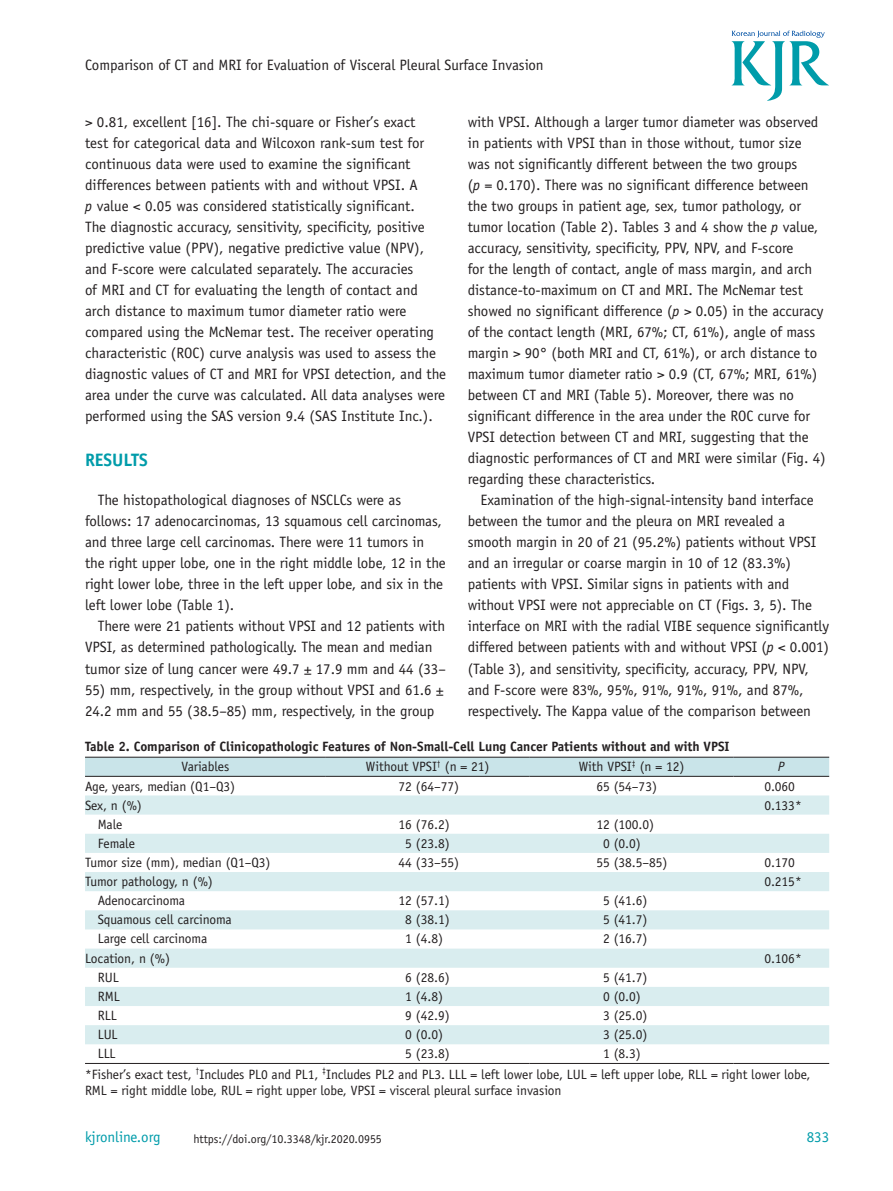
<style>
.page{position:relative;width:893px;height:1191px;background:#fff}
.page>*{position:absolute;margin:0;border:0;box-sizing:border-box;transform-origin:0 0}
.t1{font:700 18px "Officina Sans Std";letter-spacing:-.005em;color:#009caa}
.t2{font:15px/21px "Officina Sans Std";letter-spacing:-.005em;color:#231f20}
.t3{font:15px "Officina Sans Std";letter-spacing:-.005em;color:#009caa}
.t4{font:13.5px/20.9px "Officina Sans Std";letter-spacing:-.005em;color:#231f20}
.t5{font:700 13.5px/20.5px "Officina Sans Std";letter-spacing:-.005em;color:#231f20}
.t6{font:italic 13.5px "Officina Sans Std";color:#231f20}
.t7{font:12px "Officina Sans Std";letter-spacing:-.005em;color:#231f20}
.s1{font-style:italic}
.s2{font-weight:400}
</style>
<div class="page">
<svg style="left:732px;top:31px;width:97px;height:70px"></svg>
<div style="left:85px;top:758px;width:744px;height:18px;background:#c9e4e9"></div>
<svg style="left:85px;top:795px;width:744px;height:249px;fill:#d9edef"></svg>
<hr style="left:85px;top:1063px;width:241px;height:1px;background:#231f20">
<hr style="left:326px;top:1063px;width:204px;height:1px;background:#231f20">
<hr style="left:530px;top:1063px;width:203px;height:1px;background:#231f20">
<hr style="left:733px;top:1063px;width:96px;height:1px;background:#231f20">
<hr style="left:85px;top:757px;width:241px;height:1px;background:#231f20">
<hr style="left:326px;top:757px;width:204px;height:1px;background:#231f20">
<hr style="left:530px;top:757px;width:203px;height:1px;background:#231f20">
<hr style="left:733px;top:757px;width:96px;height:1px;background:#231f20">
<hr style="left:85px;top:776px;width:241px;height:1px;background:#231f20">
<hr style="left:326px;top:776px;width:204px;height:1px;background:#231f20">
<hr style="left:530px;top:776px;width:203px;height:1px;background:#231f20">
<hr style="left:733px;top:776px;width:96px;height:1px;background:#231f20">
<p class="t2" style="left:85px;top:54px;width:460px">Comparison of CT and MRI for Evaluation of Visceral Pleural Surface Invasion</p>
<p class="t2" style="left:85px;top:112px;width:363px">&gt; 0.81, excellent [16]. The chi-square or Fisher’s exact<br>test for categorical data and Wilcoxon rank-sum test for continuous data were used to examine the significant differences between patients with and without VPSI. A<br><span class="s1">p</span> value &lt; 0.05 was considered statistically significant.<br>The diagnostic accuracy, sensitivity, specificity, positive predictive value (PPV), negative predictive value (NPV), and F-score were calculated separately. The accuracies<br>of MRI and CT for evaluating the length of contact and arch distance to maximum tumor diameter ratio were compared using the McNemar test. The receiver operating characteristic (ROC) curve analysis was used to assess the diagnostic values of CT and MRI for VPSI detection, and the area under the curve was calculated. All data analyses were performed using the SAS version 9.4 (SAS Institute Inc.).</p>
<p class="t1" style="left:85px;top:448px;width:64px">RESULTS</p>
<p class="t2" style="left:98px;top:490px;width:305px">The histopathological diagnoses of NSCLCs were as</p>
<p class="t2" style="left:85px;top:511px;width:359px">follows: 17 adenocarcinomas, 13 squamous cell carcinomas,</p>
<p class="t2" style="left:85px;top:532px;width:341px">and three large cell carcinomas. There were 11 tumors in</p>
<p class="t2" style="left:85px;top:553px;width:362px">the right upper lobe, one in the right middle lobe, 12 in the</p>
<p class="t2" style="left:85px;top:574px;width:360px">right lower lobe, three in the left upper lobe, and six in the</p>
<p class="t2" style="left:85px;top:595px;width:151px">left lower lobe (Table 1).</p>
<p class="t2" style="left:98px;top:616px;width:349px">There were 21 patients without VPSI and 12 patients with</p>
<p class="t2" style="left:85px;top:637px;width:349px">VPSI, as determined pathologically. The mean and median</p>
<p class="t2" style="left:85px;top:658px;width:362px">tumor size of lung cancer were 49.7 ± 17.9 mm and 44 (33–</p>
<p class="t2" style="left:85px;top:679px;width:360px">55) mm, respectively, in the group without VPSI and 61.6 ±<br>24.2 mm and 55 (38.5–85) mm, respectively, in the group</p>
<p class="t2" style="left:468px;top:112px;width:352px">with VPSI. Although a larger tumor diameter was observed</p>
<p class="t2" style="left:468px;top:133px;width:335px">in patients with VPSI than in those without, tumor size</p>
<p class="t2" style="left:468px;top:154px;width:331px">was not significantly different between the two groups</p>
<p class="t2" style="left:468px;top:175px;width:342px">(<span class="s1">p</span> = 0.170). There was no significant difference between</p>
<p class="t2" style="left:468px;top:196px;width:335px">the two groups in patient age, sex, tumor pathology, or</p>
<p class="t2" style="left:468px;top:217px;width:352px">tumor location (Table 2). Tables 3 and 4 show the <span class="s1">p</span> value,</p>
<p class="t2" style="left:468px;top:238px;width:327px">accuracy, sensitivity, specificity, PPV, NPV, and F-score</p>
<p class="t2" style="left:468px;top:259px;width:346px">for the length of contact, angle of mass margin, and arch</p>
<p class="t2" style="left:468px;top:280px;width:337px">distance-to-maximum on CT and MRI. The McNemar test</p>
<p class="t2" style="left:468px;top:301px;width:357px">showed no significant difference (<span class="s1">p</span> &gt; 0.05) in the accuracy</p>
<p class="t2" style="left:468px;top:322px;width:349px">of the contact length (MRI, 67%; CT, 61%), angle of mass</p>
<p class="t2" style="left:468px;top:343px;width:351px">margin &gt; 90° (both MRI and CT, 61%), or arch distance to</p>
<p class="t2" style="left:468px;top:364px;width:351px">maximum tumor diameter ratio &gt; 0.9 (CT, 67%; MRI, 61%)</p>
<p class="t2" style="left:468px;top:385px;width:328px">between CT and MRI (Table 5). Moreover, there was no</p>
<p class="t2" style="left:468px;top:406px;width:344px">significant difference in the area under the ROC curve for</p>
<p class="t2" style="left:468px;top:427px;width:342px">VPSI detection between CT and MRI, suggesting that the</p>
<p class="t2" style="left:468px;top:448px;width:359px">diagnostic performances of CT and MRI were similar (Fig. 4)</p>
<p class="t2" style="left:468px;top:469px;width:189px">regarding these characteristics.</p>
<p class="t2" style="left:480px;top:490px;width:335px">Examination of the high-signal-intensity band interface</p>
<p class="t2" style="left:468px;top:511px;width:319px">between the tumor and the pleura on MRI revealed a</p>
<p class="t2" style="left:468px;top:532px;width:350px">smooth margin in 20 of 21 (95.2%) patients without VPSI</p>
<p class="t2" style="left:468px;top:553px;width:325px">and an irregular or coarse margin in 10 of 12 (83.3%)</p>
<p class="t2" style="left:468px;top:574px;width:323px">patients with VPSI. Similar signs in patients with and</p>
<p class="t2" style="left:468px;top:595px;width:346px">without VPSI were not appreciable on CT (Figs. 3, 5). The</p>
<p class="t2" style="left:468px;top:616px;width:363px">interface on MRI with the radial VIBE sequence significantly</p>
<p class="t2" style="left:468px;top:637px;width:363px">differed between patients with and without VPSI (<span class="s1">p</span> &lt; 0.001)</p>
<p class="t2" style="left:468px;top:658px;width:343px">(Table 3), and sensitivity, specificity, accuracy, PPV, NPV,</p>
<p class="t2" style="left:468px;top:679px;width:337px">and F-score were 83%, 95%, 91%, 91%, 91%, and 87%,</p>
<p class="t2" style="left:468px;top:700px;width:345px">respectively. The Kappa value of the comparison between</p>
<p class="t5" style="left:182px;top:735px;width:549px;text-indent:-97px">Table 2. Comparison of Clinicopathologic Features of Non-Small-Cell Lung Cancer Patients without and with VPSI<br><span class="s2">Variables</span></p>
<p class="t4" style="left:366px;top:756px;width:125px">Without VPSI<sup>†</sup> (n = 21)</p>
<p class="t4" style="left:579px;top:756px;width:107px">With VPSI<sup>‡</sup> (n = 12)</p>
<p class="t6" style="left:778px;top:759px;width:8px">P</p>
<p class="t4" style="left:85px;top:775px;width:152px">Age, years, median (Q1–Q3)</p>
<p class="t4" style="left:399px;top:775px;width:62px">72 (64–77)</p>
<p class="t4" style="left:596px;top:775px;width:62px">65 (54–73)</p>
<p class="t4" style="left:764px;top:775px;width:32px">0.060</p>
<p class="t4" style="left:85px;top:794px;width:58px">Sex, n (%)</p>
<p class="t4" style="left:764px;top:794px;width:39px">0.133*</p>
<p class="t4" style="left:98px;top:813px;width:26px">Male</p>
<p class="t4" style="left:399px;top:813px;width:53px">16 (76.2)</p>
<p class="t4" style="left:596px;top:813px;width:59px">12 (100.0)</p>
<p class="t4" style="left:98px;top:832px;width:39px">Female</p>
<p class="t4" style="left:405px;top:832px;width:46px">5 (23.8)</p>
<p class="t4" style="left:603px;top:832px;width:39px">0 (0.0)</p>
<p class="t4" style="left:85px;top:852px;width:187px">Tumor size (mm), median (Q1–Q3)</p>
<p class="t4" style="left:399px;top:852px;width:62px">44 (33–55)</p>
<p class="t4" style="left:596px;top:852px;width:73px">55 (38.5–85)</p>
<p class="t4" style="left:764px;top:852px;width:32px">0.170</p>
<p class="t4" style="left:85px;top:871px;width:129px">Tumor pathology, n (%)</p>
<p class="t4" style="left:764px;top:871px;width:39px">0.215*</p>
<p class="t4" style="left:98px;top:890px;width:89px">Adenocarcinoma</p>
<p class="t4" style="left:399px;top:890px;width:53px">12 (57.1)</p>
<p class="t4" style="left:603px;top:890px;width:46px">5 (41.6)</p>
<p class="t4" style="left:98px;top:909px;width:136px">Squamous cell carcinoma</p>
<p class="t4" style="left:405px;top:909px;width:46px">8 (38.1)</p>
<p class="t4" style="left:603px;top:909px;width:46px">5 (41.7)</p>
<p class="t4" style="left:98px;top:928px;width:111px">Large cell carcinoma</p>
<p class="t4" style="left:405px;top:928px;width:39px">1 (4.8)</p>
<p class="t4" style="left:603px;top:928px;width:46px">2 (16.7)</p>
<p class="t4" style="left:85px;top:947px;width:87px">Location, n (%)</p>
<p class="t4" style="left:764px;top:947px;width:39px">0.106*</p>
<p class="t4" style="left:98px;top:966px;width:22px">RUL</p>
<p class="t4" style="left:405px;top:966px;width:46px">6 (28.6)</p>
<p class="t4" style="left:603px;top:966px;width:46px">5 (41.7)</p>
<p class="t4" style="left:98px;top:986px;width:23px">RML</p>
<p class="t4" style="left:405px;top:986px;width:39px">1 (4.8)</p>
<p class="t4" style="left:603px;top:986px;width:39px">0 (0.0)</p>
<p class="t4" style="left:98px;top:1005px;width:20px">RLL</p>
<p class="t4" style="left:405px;top:1005px;width:46px">9 (42.9)</p>
<p class="t4" style="left:603px;top:1005px;width:46px">3 (25.0)</p>
<p class="t4" style="left:98px;top:1024px;width:21px">LUL</p>
<p class="t4" style="left:405px;top:1024px;width:39px">0 (0.0)</p>
<p class="t4" style="left:603px;top:1024px;width:46px">3 (25.0)</p>
<p class="t4" style="left:98px;top:1043px;width:19px">LLL</p>
<p class="t4" style="left:405px;top:1043px;width:46px">5 (23.8)</p>
<p class="t4" style="left:85px;top:1043px;width:727px;text-indent:518px">1 (8.3)<br>*Fisher’s exact test, <sup>†</sup>Includes PL0 and PL1, <sup>‡</sup>Includes PL2 and PL3. LLL = left lower lobe, LUL = left upper lobe, RLL = right lower lobe,</p>
<p class="t4" style="left:85px;top:1080px;width:478px">RML = right middle lobe, RUL = right upper lobe, VPSI = visceral pleural surface invasion</p>
<p class="t3" style="left:85px;top:1128px;width:77px">kjronline.org</p>
<p class="t7" style="left:194px;top:1132px;width:190px">https://doi.org/10.3348/kjr.2020.0955</p>
<p class="t3" style="left:807px;top:1128px;width:24px">833</p>
</div>
